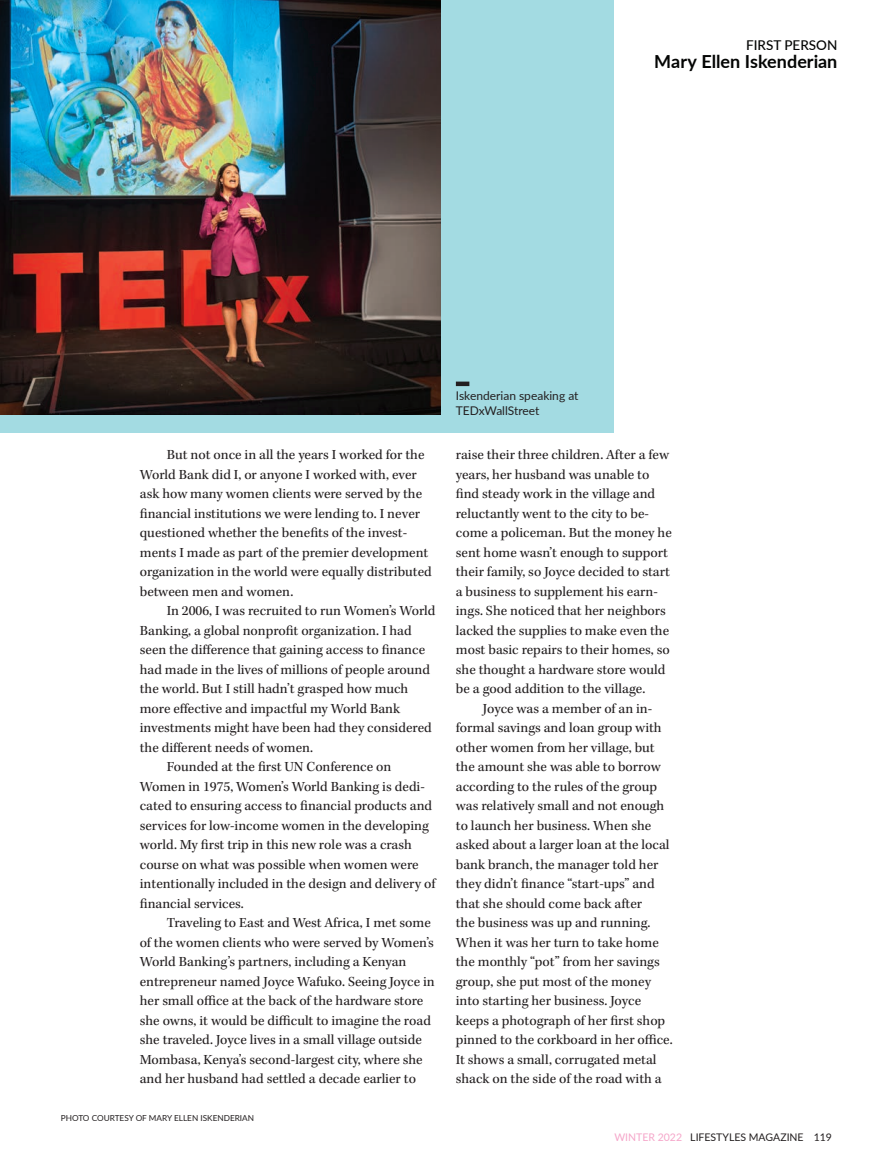
<style>
.page{position:relative;width:878px;height:1175px;background:#fff}
.page>*{position:absolute;margin:0;border:0;box-sizing:border-box;transform-origin:0 0}
.t1{font:700 18px "Lato";color:#040504}
.Body_Copy{font:14.25px/19.5px "Kepler Std";color:#231f20}
.t2{font:500 13.5px "Lato";color:#040504}
.Captions_-_Black{font:12px/15px "Lato";color:#231f20}
.t3{font:10.5px "Lato";color:#231f20}
.Photo_By-line_-_Blac{font:8.25px "Lato";color:#231f20}
.s1{color:#f5a5c9}
</style>
<div class="page">
<div style="left:0;top:0;width:614px;height:432px;background:#a3dbe2"></div>
<img style="left:0;top:0;width:440px;height:415px">
<div style="left:456px;top:381px;width:13px;height:5px;background:#231f20"></div>
<p class="t2" style="left:746px;top:35px;width:93px">FIRST PERSON</p>
<p class="t1" style="left:654px;top:48px;width:185px">Mary Ellen Iskenderian</p>
<p class="Body_Copy" style="left:140px;top:445px;width:293px;text-indent:27px">But not once in all the years I worked for the World Bank did I, or anyone I worked with, ever ask how many women clients were served by the financial institutions we were lending to. I never questioned whether the benefits of the invest&shy;ments I made as part of the premier development organization in the world were equally distributed between men and women.</p>
<p class="Body_Copy" style="left:140px;top:601px;width:297px;text-indent:27px">In 2006, I was recruited to run Women’s World Banking, a global nonprofit organization. I had seen the difference that gaining access to finance had made in the lives of millions of people around the world. But I still hadn’t grasped how much more effective and impactful my World Bank investments might have been had they considered the different needs of women.</p>
<p class="Body_Copy" style="left:140px;top:757px;width:297px;text-indent:27px">Founded at the first UN Conference on Women in 1975, Women’s World Banking is dedi&shy;cated to ensuring access to financial products and services for low-income women in the developing world. My first trip in this new role was a crash course on what was possible when women were intentionally included in the design and delivery of financial services.</p>
<p class="Body_Copy" style="left:140px;top:913px;width:296px;text-indent:27px">Traveling to East and West Africa, I met some of the women clients who were served by Women’s World Banking’s partners, including a Kenyan entrepreneur named Joyce Wafuko. Seeing Joyce in her small office at the back of the hardware store she owns, it would be difficult to imagine the road she traveled. Joyce lives in a small village outside Mombasa, Kenya’s second-largest city, where she and her husband had settled a decade earlier to</p>
<p class="Photo_By-line_-_Blac" style="left:61px;top:1111px;width:195px">PHOTO COURTESY OF MARY ELLEN ISKENDERIAN</p>
<p class="Captions_-_Black" style="left:456px;top:387px;width:124px">Iskenderian speaking at<br>TEDxWallStreet</p>
<p class="Body_Copy" style="left:456px;top:445px;width:217px">raise their three children. After a few years, her husband was unable to find steady work in the village and reluctantly went to the city to be&shy;come a policeman. But the money he sent home wasn’t enough to support their family, so Joyce decided to start a business to supplement his earn&shy;ings. She noticed that her neighbors lacked the supplies to make even the most basic repairs to their homes, so she thought a hardware store would be a good addition to the village.</p>
<p class="Body_Copy" style="left:456px;top:699px;width:218px;text-indent:27px">Joyce was a member of an in&shy;formal savings and loan group with other women from her village, but the amount she was able to borrow according to the rules of the group was relatively small and not enough to launch her business. When she asked about a larger loan at the local bank branch, the manager told her they didn’t finance “start-ups” and that she should come back after<br>the business was up and running.<br>When it was her turn to take home the monthly “pot” from her savings group, she put most of the money into starting her business. Joyce keeps a photograph of her first shop pinned to the corkboard in her office.<br>It shows a small, corrugated metal shack on the side of the road with a</p>
<p class="t3" style="left:614px;top:1129px;width:219px"><span class="s1">WINTER 2022</span> LIFESTYLES MAGAZINE 119</p>
</div>
